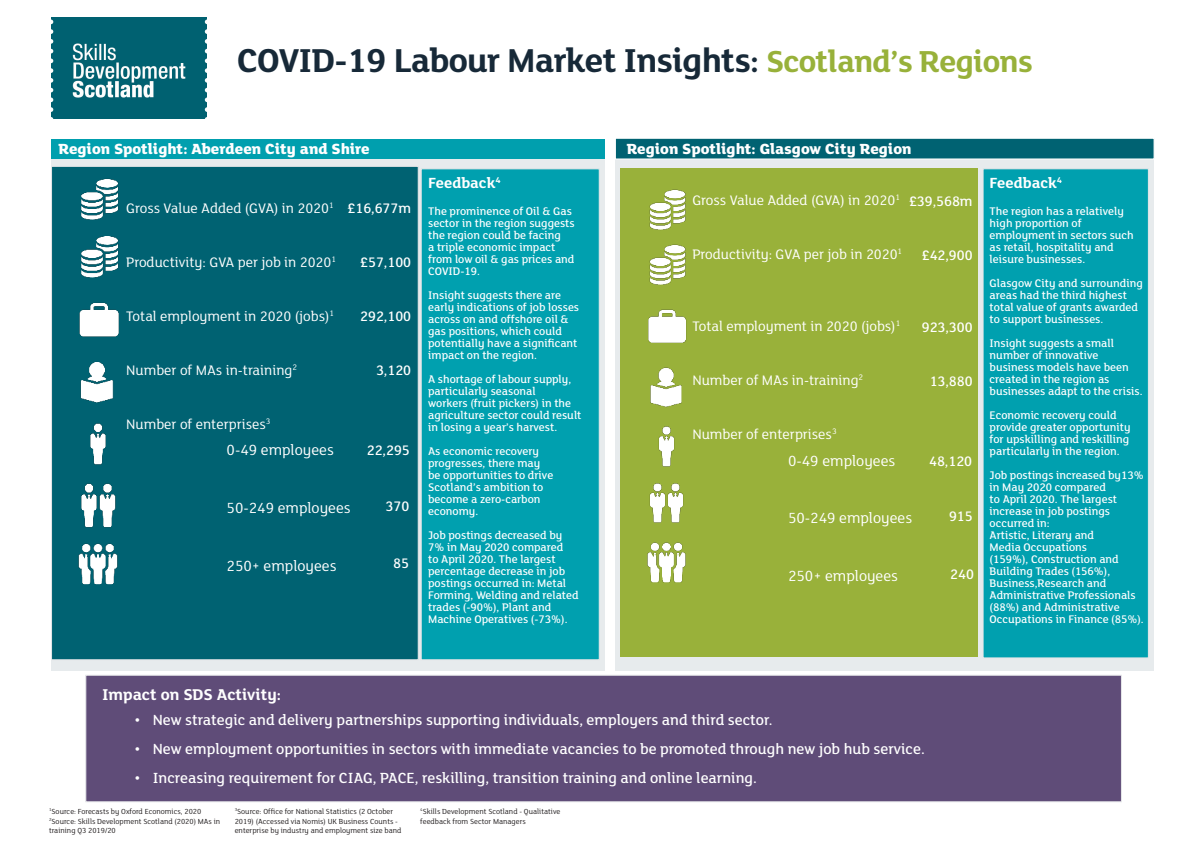
<style>
.page{position:relative;width:1191px;height:842px;background:#fff}
.page>*{position:absolute;margin:0;border:0;box-sizing:border-box;transform-origin:0 0}
.Title_2{font:700 36px "FS Lola";letter-spacing:-.02em;color:#172938}
.t1{font:700 17px "FS Lola";color:#fff}
.t2{font:500 16px "FS Lola";color:#fff}
.Footnote{font:16px "FS Lola";color:#fff}
.t3{font:800 16px "FS Lola";color:#fff}
.t4{font:700 16px "FS Lola";color:#fff}
.Footnote-2{font:15px "FS Lola";color:#fff}
.Footnote-3{font:500 15px "FS Lola";color:#fff}
.t5{font:500 12px/12px "FS Lola";color:#fff}
.Footnote-4{font:8px/9.6px "FS Lola";color:#231f20}
.s1{font-size:33px;color:#98b13a}
</style>
<div class="page">
<div style="left:615px;top:158px;width:538px;height:513px;background:#e7ebed"></div>
<div style="left:51px;top:154px;width:554px;height:517px;background:#e7ebed"></div>
<div style="left:615px;top:138px;width:539px;height:21px;background:#006272;border:1px solid #fff"></div>
<div style="left:51px;top:139px;width:554px;height:20px;background:#009fae"></div>
<div style="left:51px;top:166px;width:368px;height:494px;background:#006272;border:1px solid #e6e7e9"></div>
<img style="left:79px;top:303px;width:40px;height:34px">
<img style="left:90px;top:423px;width:16px;height:42px">
<img style="left:78px;top:543px;width:40px;height:42px">
<img style="left:81px;top:179px;width:38px;height:41px">
<img style="left:81px;top:236px;width:38px;height:42px">
<img style="left:80px;top:362px;width:34px;height:41px">
<img style="left:81px;top:494px;width:2px;height:16px">
<img style="left:83px;top:483px;width:33px;height:45px">
<div style="left:620px;top:168px;width:357px;height:488px;background:#99b13a"></div>
<div style="left:421px;top:168px;width:179px;height:492px;background:#00a0af;border:1px solid #e6e7e9"></div>
<div style="left:982px;top:168px;width:166px;height:490px;background:#00a0af;border:1px solid #e6e7e9"></div>
<img style="left:648px;top:309px;width:39px;height:34px">
<img style="left:658px;top:426px;width:17px;height:41px">
<img style="left:649px;top:492px;width:3px;height:15px">
<img style="left:652px;top:483px;width:32px;height:40px">
<img style="left:647px;top:542px;width:39px;height:41px">
<img style="left:649px;top:189px;width:37px;height:41px">
<img style="left:649px;top:244px;width:37px;height:41px">
<img style="left:650px;top:367px;width:32px;height:40px">
<img style="left:51px;top:18px;width:156px;height:101px">
<div style="left:85px;top:675px;width:1037px;height:127px;background:#5f4c78;border:1px solid #e6e7e9"></div>
<p class="Title_2" style="left:237px;top:35px;width:797px">COVID-19 Labour Market Insights: <span class="s1">Scotland’s Regions</span></p>
<p class="t3" style="left:58px;top:138px;width:313px">Region Spotlight: Aberdeen City and Shire</p>
<p class="Footnote-2" style="left:126px;top:198px;width:209px">Gross Value Added (GVA) in 2020<sup>1</sup></p>
<p class="Footnote-3" style="left:347px;top:198px;width:65px">£16,677m</p>
<p class="Footnote-2" style="left:126px;top:252px;width:211px">Productivity: GVA per job in 2020<sup>1</sup></p>
<p class="Footnote-3" style="left:360px;top:252px;width:52px">£57,100</p>
<p class="Footnote-2" style="left:126px;top:306px;width:209px">Total employment in 2020 (jobs)<sup>1</sup></p>
<p class="Footnote-3" style="left:360px;top:306px;width:52px">292,100</p>
<p class="Footnote-2" style="left:126px;top:360px;width:172px">Number of MAs in-training<sup>2</sup></p>
<p class="Footnote-3" style="left:376px;top:360px;width:37px">3,120</p>
<p class="Footnote-2" style="left:126px;top:414px;width:146px">Number of enterprises<sup>3</sup></p>
<p class="Footnote" style="left:226px;top:440px;width:109px">0-49 employees</p>
<p class="Footnote-3" style="left:367px;top:441px;width:44px">22,295</p>
<p class="Footnote" style="left:226px;top:497px;width:126px">50-249 employees</p>
<p class="Footnote" style="left:226px;top:555px;width:111px">250+ employees</p>
<p class="Footnote-3" style="left:386px;top:496px;width:25px">370</p>
<p class="Footnote-3" style="left:393px;top:553px;width:17px">85</p>
<p class="t4" style="left:428px;top:172px;width:74px">Feedback<sup>4</sup></p>
<p class="t5" style="left:428px;top:205px;width:148px">The prominence of Oil &amp; Gas sector in the region suggests the region could be facing<br>a triple economic impact from low oil &amp; gas prices and<br>COVID-19.</p>
<p class="t5" style="left:428px;top:289px;width:152px">Insight suggests there are early indications of job losses across on and offshore oil &amp; gas positions, which could potentially have a significant impact on the region.</p>
<p class="t5" style="left:428px;top:373px;width:155px">A shortage of labour supply, particularly seasonal<br>workers (fruit pickers) in the agriculture sector could result in losing a year’s harvest.</p>
<p class="t5" style="left:428px;top:445px;width:127px">As economic recovery progresses, there may be opportunities to drive<br>Scotland’s ambition to become a zero-carbon economy.</p>
<p class="t5" style="left:428px;top:529px;width:152px">Job postings decreased by<br>7% in May 2020 compared<br>to April 2020. The largest percentage decrease in job postings occurred in: Metal<br>Forming, Welding and related trades (-90%), Plant and<br>Machine Operatives (-73%).</p>
<p class="t3" style="left:626px;top:137px;width:286px">Region Spotlight: Glasgow City Region</p>
<p class="Footnote-2" style="left:692px;top:191px;width:209px">Gross Value Added (GVA) in 2020<sup>1</sup></p>
<p class="Footnote-3" style="left:909px;top:192px;width:65px">£39,568m</p>
<p class="Footnote-2" style="left:692px;top:245px;width:211px">Productivity: GVA per job in 2020<sup>1</sup></p>
<p class="Footnote-3" style="left:921px;top:246px;width:52px">£42,900</p>
<p class="Footnote-2" style="left:692px;top:317px;width:209px">Total employment in 2020 (jobs)<sup>1</sup></p>
<p class="Footnote-2" style="left:692px;top:371px;width:172px">Number of MAs in-training<sup>2</sup></p>
<p class="Footnote-2" style="left:692px;top:425px;width:146px">Number of enterprises<sup>3</sup></p>
<p class="Footnote" style="left:788px;top:450px;width:109px">0-49 employees</p>
<p class="Footnote-3" style="left:921px;top:318px;width:52px">923,300</p>
<p class="Footnote-3" style="left:929px;top:372px;width:44px">13,880</p>
<p class="Footnote-3" style="left:929px;top:451px;width:44px">48,120</p>
<p class="Footnote" style="left:788px;top:507px;width:126px">50-249 employees</p>
<p class="Footnote-3" style="left:949px;top:506px;width:25px">915</p>
<p class="Footnote" style="left:788px;top:565px;width:111px">250+ employees</p>
<p class="Footnote-3" style="left:950px;top:565px;width:25px">240</p>
<p class="t4" style="left:989px;top:172px;width:74px">Feedback<sup>4</sup></p>
<p class="t5" style="left:989px;top:205px;width:146px">The region has a relatively high proportion of employment in sectors such as retail, hospitality and leisure businesses.</p>
<p class="t5" style="left:989px;top:277px;width:155px">Glasgow City and surrounding areas had the third highest total value of grants awarded to support businesses.</p>
<p class="t5" style="left:989px;top:337px;width:154px">Insight suggests a small number of innovative business models have been created in the region as businesses adapt to the crisis.</p>
<p class="t5" style="left:989px;top:409px;width:143px">Economic recovery could provide greater opportunity for upskilling and reskilling particularly in the region.</p>
<p class="t5" style="left:989px;top:469px;width:156px">Job postings increased by13% in May 2020 compared<br>to April 2020. The largest increase in job postings occurred in:</p>
<p class="t5" style="left:989px;top:529px;width:156px">Artistic, Literary and<br>Media Occupations<br>(159%), Construction and<br>Building Trades (156%),<br>Business,Research and<br>Administrative Professionals (88%) and Administrative<br>Occupations in Finance (85%).</p>
<p class="t1" style="left:102px;top:683px;width:180px">Impact on SDS Activity:</p>
<p class="t2" style="left:135px;top:709px;width:639px">• New strategic and delivery partnerships supporting individuals, employers and third sector.</p>
<p class="t2" style="left:135px;top:738px;width:791px">• New employment opportunities in sectors with immediate vacancies to be promoted through new job hub service.</p>
<p class="t2" style="left:135px;top:767px;width:623px">• Increasing requirement for CIAG, PACE, reskilling, transition training and online learning.</p>
<p class="Footnote-4" style="left:49px;top:806px;width:154px"><sup>1</sup>Source: Forecasts by Oxford Economics, 2020</p>
<p class="Footnote-4" style="left:49px;top:816px;width:173px"><sup>2</sup>Source: Skills Development Scotland (2020) MAs in training Q3 2019/20</p>
<p class="Footnote-4" style="left:235px;top:806px;width:168px"><sup>3</sup>Source: Office for National Statistics (2 October<br>2019) (Accessed via Nomis) UK Business Counts - enterprise by industry and employment size band</p>
<p class="Footnote-4" style="left:420px;top:806px;width:142px"><sup>4</sup>Skills Development Scotland - Qualitative feedback from Sector Managers</p>
</div>
